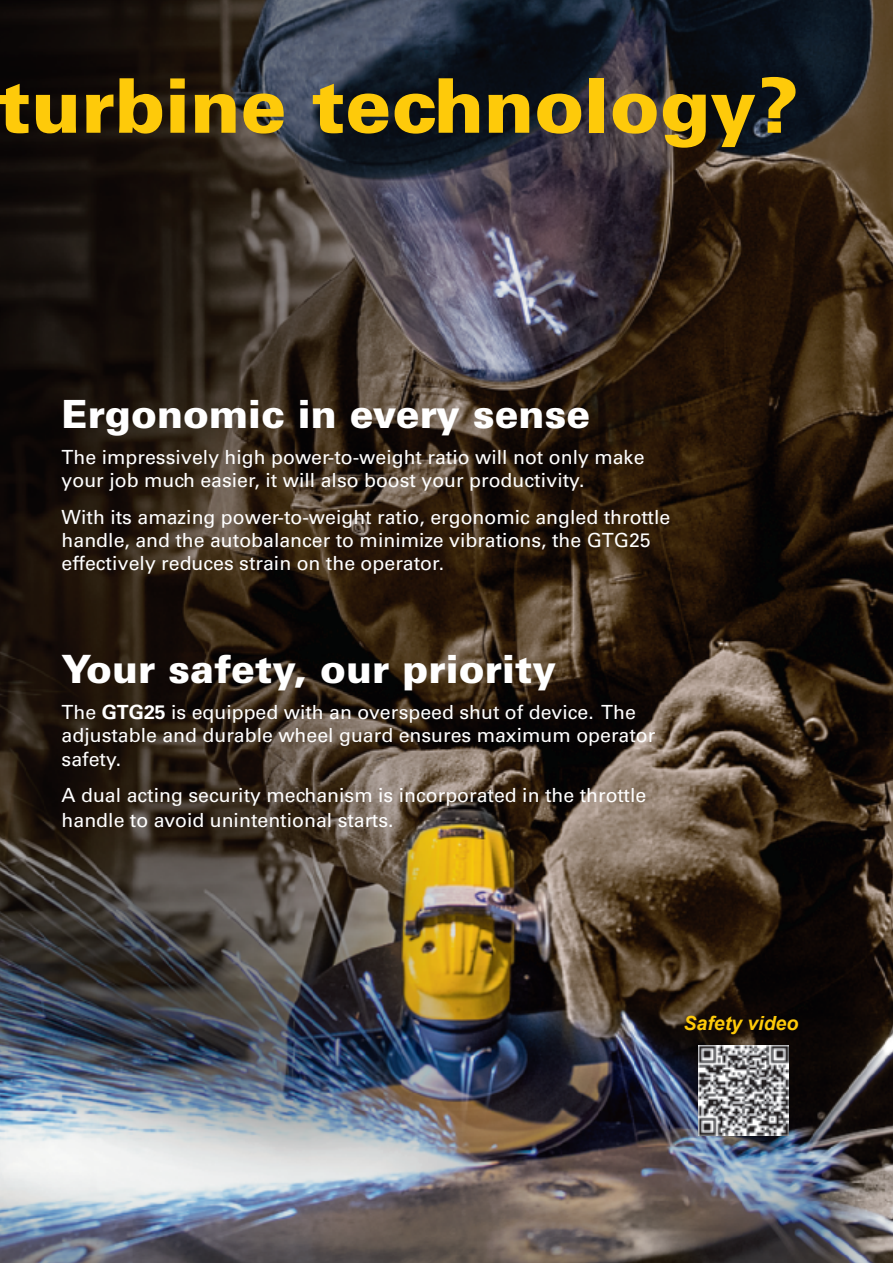
<style>
.page{position:relative;width:893px;height:1263px;background:#fff}
.page>*{position:absolute;margin:0;border:0;box-sizing:border-box;transform-origin:0 0}
.t1{font:900 75.45px "Univers LT Std";color:#feca0a}
.t2{font:900 39px "Univers LT Std";color:#fff}
.t3{font:19.5px/23.4px "Univers LT Std";color:#fff}
.t4{font:italic 700 19.5px "Arial";color:#feca0a}
.s1{font-weight:700}
</style>
<div class="page">
<img style="left:0;top:0;width:893px;height:1263px">
<img style="left:698px;top:1045px;width:90px;height:90px">
<h1 class="t1" style="left:-2px;top:58px;width:802px">turbine technology?</h1>
<h2 class="t2" style="left:62px;top:389px;width:530px">Ergonomic in every sense</h2>
<p class="t3" style="left:62px;top:445px;width:584px">The impressively high power-to-weight ratio will not only make your job much easier, it will also boost your productivity.</p>
<p class="t3" style="left:62px;top:505px;width:610px">With its amazing power-to-weight ratio, ergonomic angled throttle handle, and the autobalancer to minimize vibrations, the GTG25 effectively reduces strain on the operator.</p>
<h2 class="t2" style="left:62px;top:644px;width:496px">Your safety, our priority</h2>
<p class="t3" style="left:62px;top:701px;width:595px">The <span class="s1">GTG25</span> is equipped with an overspeed shut of device. The adjustable and durable wheel guard ensures maximum operator safety.</p>
<p class="t3" style="left:62px;top:783px;width:586px;line-height:25.2px">A dual acting security mechanism is incorporated in the throttle handle to avoid unintentional starts.</p>
<p class="t4" style="left:683px;top:1010px;width:116px">Safety video</p>
</div>
